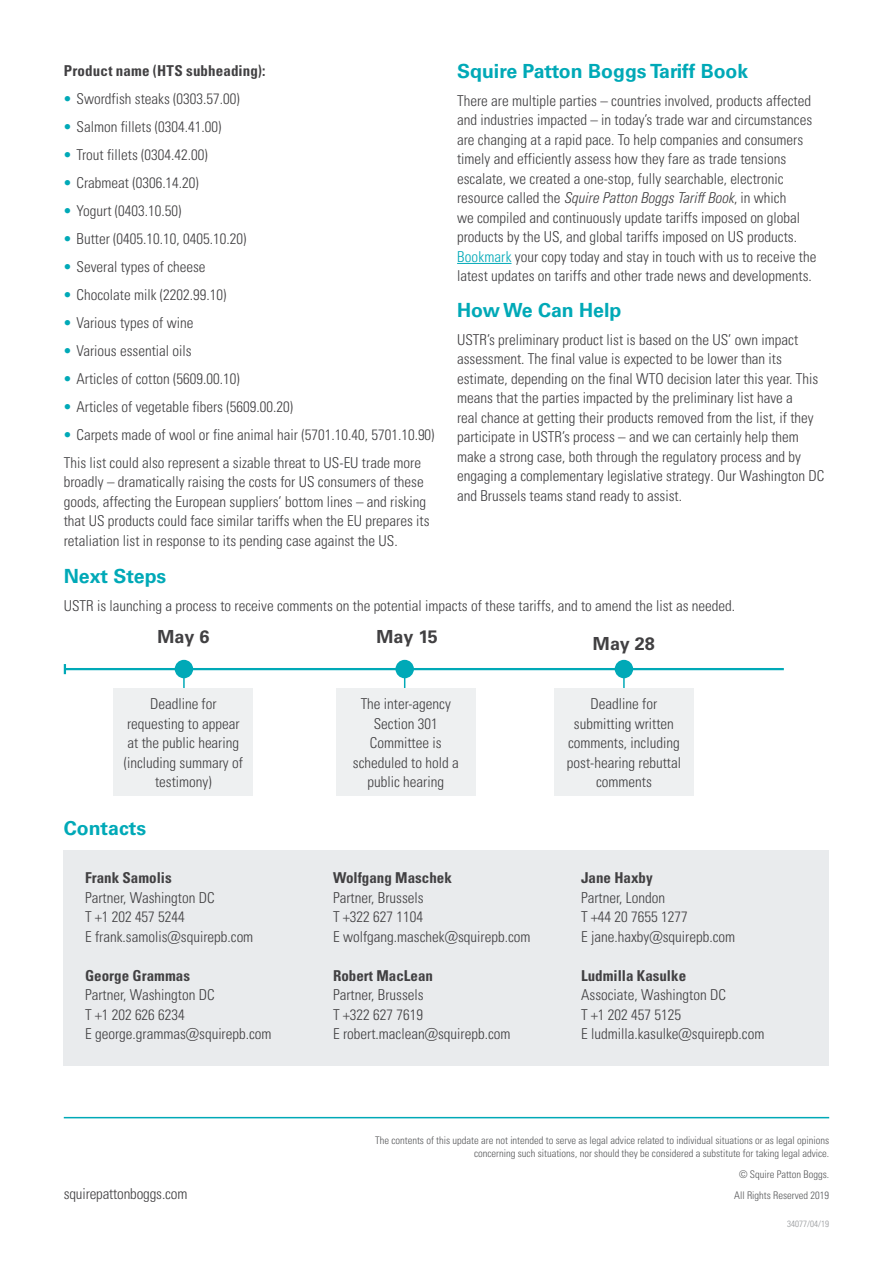
<style>
.page{position:relative;width:893px;height:1263px;background:#fff}
.page>*{position:absolute;margin:0;border:0;box-sizing:border-box;transform-origin:0 0}
.Body_Main_Heading{font:700 19.5px "Univers LTCYR 65";color:#00a9b7}
.Body{font:700 19.5px "Univers LTCYR 65";color:#00a9b7}
.t1{font:700 18px "Univers LTCYR 65";letter-spacing:-.005em;color:#414042}
.t2{font:15px/19.5px "Univers LTCYR 47 Light Cond";color:#414042}
.t3{font:15px "Univers LTCYR 67 Bold Cond";color:#414042}
.t4{font:10.5px/12.6px "Univers LTCYR 47 Light Cond";color:#58595b;text-align:right}
.t5{font:9px "Univers LTCYR 47 Light Cond";color:#939598}
.s1{color:#00a9b7}
.s2{font-family:"Univers LTCYR 47 Light Cond Obl"}
</style>
<div class="page">
<hr style="left:64px;top:1117px;width:765px;height:1px;background:#00a9b7">
<hr style="left:457px;top:263px;width:54px;height:1px;background:#00a9b7">
<hr style="left:65px;top:668px;width:719px;height:2px;background:#00a9b7">
<svg style="left:64px;top:664px;width:2px;height:10px"></svg>
<div style="left:175px;top:660px;width:18px;height:18px;background:#00a9b7;border-radius:50%"></div>
<hr style="left:183px;top:663px;width:2px;height:26px;background:#00a9b7">
<div style="left:395px;top:660px;width:19px;height:18px;background:#00a9b7;border-radius:50%"></div>
<div style="left:615px;top:660px;width:18px;height:18px;background:#00a9b7;border-radius:50%"></div>
<hr style="left:623px;top:663px;width:2px;height:26px;background:#00a9b7">
<div style="left:114px;top:689px;width:139px;height:107px;background:#eef0f1"></div>
<div style="left:336px;top:689px;width:139px;height:107px;background:#eef0f1"></div>
<div style="left:554px;top:689px;width:140px;height:107px;background:#eef0f1"></div>
<div style="left:64px;top:850px;width:765px;height:215px;background:#e9ebed"></div>
<p class="t3" style="left:64px;top:61px;width:203px">Product name (HTS subheading):</p>
<p class="t2" style="left:64px;top:88px;width:178px"><span class="s1">•</span> Swordfish steaks (0303.57.00)</p>
<p class="t2" style="left:64px;top:116px;width:159px"><span class="s1">•</span> Salmon fillets (0304.41.00)</p>
<p class="t2" style="left:64px;top:144px;width:146px"><span class="s1">•</span> Trout fillets (0304.42.00)</p>
<p class="t2" style="left:64px;top:172px;width:137px"><span class="s1">•</span> Crabmeat (0306.14.20)</p>
<p class="t2" style="left:64px;top:200px;width:119px"><span class="s1">•</span> Yogurt (0403.10.50)</p>
<p class="t2" style="left:64px;top:228px;width:184px"><span class="s1">•</span> Butter (0405.10.10, 0405.10.20)</p>
<p class="t2" style="left:64px;top:256px;width:143px"><span class="s1">•</span> Several types of cheese</p>
<p class="t2" style="left:64px;top:284px;width:164px"><span class="s1">•</span> Chocolate milk (2202.99.10)</p>
<p class="t2" style="left:64px;top:312px;width:131px"><span class="s1">•</span> Various types of wine</p>
<p class="t2" style="left:64px;top:340px;width:129px"><span class="s1">•</span> Various essential oils</p>
<p class="t2" style="left:64px;top:368px;width:178px"><span class="s1">•</span> Articles of cotton (5609.00.10)</p>
<p class="t2" style="left:64px;top:396px;width:231px"><span class="s1">•</span> Articles of vegetable fibers (5609.00.20)</p>
<p class="t2" style="left:64px;top:424px;width:372px"><span class="s1">•</span> Carpets made of wool or fine animal hair (5701.10.40, 5701.10.90)</p>
<p class="t2" style="left:64px;top:452px;width:367px">This list could also represent a sizable threat to US-EU trade more broadly – dramatically raising the costs for US consumers of these goods, affecting the European suppliers’ bottom lines – and risking that US products could face similar tariffs when the EU prepares its retaliation list in response to its pending case against the US.</p>
<p class="Body_Main_Heading" style="left:457px;top:57px;width:293px">Squire Patton Boggs Tariff Book</p>
<p class="t2" style="left:457px;top:90px;width:361px">There are multiple parties – countries involved, products affected and industries impacted – in today’s trade war and circumstances are changing at a rapid pace. To help companies and consumers timely and efficiently assess how they fare as trade tensions escalate, we created a one-stop, fully searchable, electronic resource called the <span class="s2">Squire Patton Boggs Tariff Book</span>, in which<br>we compiled and continuously update tariffs imposed on global products by the US, and global tariffs imposed on US products.<br><span class="s1">Bookmark</span> your copy today and stay in touch with us to receive the latest updates on tariffs and other trade news and developments.</p>
<p class="Body_Main_Heading" style="left:457px;top:296px;width:166px">How We Can Help</p>
<p class="t2" style="left:457px;top:329px;width:369px">USTR’s preliminary product list is based on the US’ own impact assessment. The final value is expected to be lower than its estimate, depending on the final WTO decision later this year. This means that the parties impacted by the preliminary list have a<br>real chance at getting their products removed from the list, if they participate in USTR’s process – and we can certainly help them make a strong case, both through the regulatory process and by engaging a complementary legislative strategy. Our Washington DC and Brussels teams stand ready to assist.</p>
<p class="Body_Main_Heading" style="left:64px;top:562px;width:104px">Next Steps</p>
<p class="t2" style="left:64px;top:595px;width:673px">USTR is launching a process to receive comments on the potential impacts of these tariffs, and to amend the list as needed.</p>
<p class="t1" style="left:158px;top:624px;width:53px">May 6</p>
<p class="t1" style="left:377px;top:624px;width:63px">May 15</p>
<p class="t1" style="left:593px;top:631px;width:63px">May 28</p>
<p class="t2" style="left:124px;top:693px;width:121px;text-align:center">Deadline for requesting to appear at the public hearing (including summary of testimony)</p>
<p class="t2" style="left:353px;top:693px;width:107px;text-align:center">The inter-agency<br>Section 301<br>Committee is scheduled to hold a public hearing</p>
<p class="t2" style="left:567px;top:693px;width:116px;text-align:center">Deadline for submitting written comments, including post-hearing rebuttal comments</p>
<p class="Body" style="left:64px;top:815px;width:84px">Contacts</p>
<p class="t3" style="left:85px;top:869px;width:88px">Frank Samolis</p>
<p class="t2" style="left:85px;top:887px;width:131px">Partner, Washington DC</p>
<p class="t2" style="left:85px;top:906px;width:101px">T +1 202 457 5244</p>
<p class="t2" style="left:85px;top:926px;width:170px">E frank.samolis@squirepb.com</p>
<p class="t3" style="left:85px;top:966px;width:106px">George Grammas</p>
<p class="t2" style="left:85px;top:984px;width:131px">Partner, Washington DC</p>
<p class="t2" style="left:85px;top:1004px;width:101px">T +1 202 626 6234</p>
<p class="t2" style="left:85px;top:1023px;width:188px">E george.grammas@squirepb.com</p>
<p class="t3" style="left:333px;top:869px;width:120px">Wolfgang Maschek</p>
<p class="t2" style="left:333px;top:887px;width:92px">Partner, Brussels</p>
<p class="t2" style="left:333px;top:906px;width:91px">T +322 627 1104</p>
<p class="t2" style="left:333px;top:926px;width:199px">E wolfgang.maschek@squirepb.com</p>
<p class="t3" style="left:333px;top:966px;width:101px">Robert MacLean</p>
<p class="t2" style="left:333px;top:984px;width:92px">Partner, Brussels</p>
<p class="t2" style="left:333px;top:1004px;width:91px">T +322 627 7619</p>
<p class="t2" style="left:333px;top:1023px;width:179px">E robert.maclean@squirepb.com</p>
<p class="t3" style="left:581px;top:869px;width:73px">Jane Haxby</p>
<p class="t2" style="left:581px;top:887px;width:85px">Partner, London</p>
<p class="t2" style="left:581px;top:906px;width:108px">T +44 20 7655 1277</p>
<p class="t2" style="left:581px;top:926px;width:156px">E jane.haxby@squirepb.com</p>
<p class="t3" style="left:581px;top:966px;width:106px">Ludmilla Kasulke</p>
<p class="t2" style="left:581px;top:984px;width:146px">Associate, Washington DC</p>
<p class="t2" style="left:581px;top:1004px;width:101px">T +1 202 457 5125</p>
<p class="t2" style="left:581px;top:1023px;width:185px">E ludmilla.kasulke@squirepb.com</p>
<p class="t4" style="left:375px;top:1134px;width:456px">The contents of this update are not intended to serve as legal advice related to individual situations or as legal opinions concerning such situations, nor should they be considered a substitute for taking legal advice.</p>
<p class="t4" style="left:739px;top:1167px;width:92px">© Squire Patton Boggs.</p>
<p class="t2" style="left:64px;top:1183px;width:125px">squirepattonboggs.com</p>
<p class="t4" style="left:734px;top:1188px;width:97px">All Rights Reserved 2019</p>
<p class="t5" style="left:787px;top:1217px;width:43px">34077/04/19</p>
</div>
